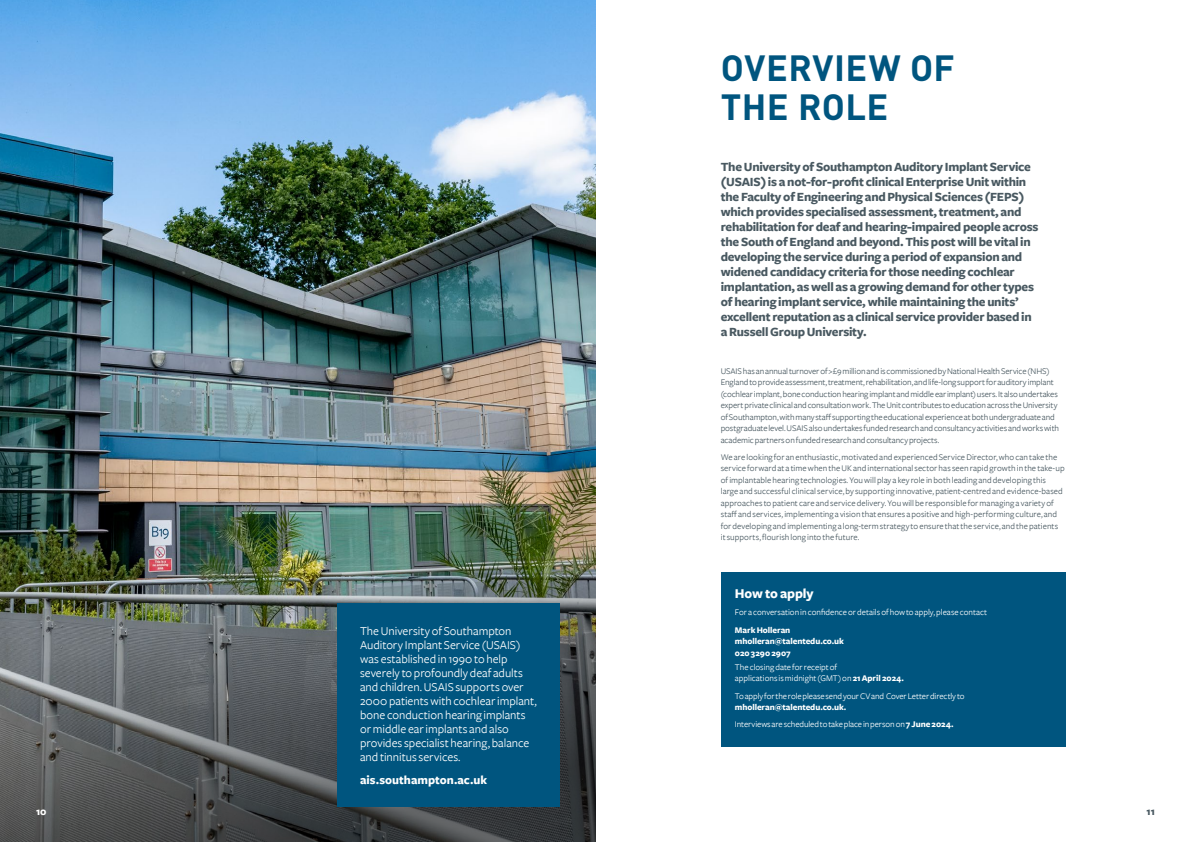
<style>
.page{position:relative;width:1191px;height:842px;background:#fff}
.page>*{position:absolute;margin:0;border:0;box-sizing:border-box;transform-origin:0 0}
._01_Header{font:700 36px/39px "DINOT";letter-spacing:.01em;color:#00557f}
._02_Header{font:700 14px "Freight Sans";letter-spacing:-.01em;color:#fff}
._05_Introduction{font:700 13px/15px "Freight Sans";letter-spacing:-.02em;color:#495961}
.t1{font:12.5px/14px "Freight Sans";color:#fff}
.t2{font:700 12.5px "Freight Sans";color:#fff}
.t3{font:700 11px "Freight Sans";color:#fff}
.t4{font:700 11px "Freight Sans";color:#495961}
.Body_9pt{font:9px/11.5px "Freight Sans";letter-spacing:-.005em;color:#495961}
.Body_9pt-2{font:9px/11.5px "Freight Sans";letter-spacing:-.005em;color:#fff}
.Body_9pt-3{font:700 9px/11.5px "Freight Sans";letter-spacing:-.005em;color:#fff}
.s1{font-weight:700}
</style>
<div class="page">
<img style="left:0;top:0;width:595px;height:574px">
<div style="left:720px;top:573px;width:345px;height:174px;background:#00557f"></div>
<svg style="left:0;top:574px;width:595px;height:268px;background:#595e5d"></svg>
<div style="left:337px;top:603px;width:222px;height:203px;background:#00557f"></div>
<p class="_01_Header" style="left:721px;top:48px;width:235px">OVERVIEW OF<br>THE ROLE</p>
<p class="_05_Introduction" style="left:720px;top:160px;width:319px">The University of Southampton Auditory Implant Service (USAIS) is a not-for-profit clinical Enterprise Unit within the Faculty of Engineering and Physical Sciences (FEPS) which provides specialised assessment, treatment, and rehabilitationfor deaf and hearing-impaired people across the South of England and beyond. This post will be vital in developing the service during a period of expansion and widened candidacy criteria for those needing cochlear implantation, as well as a growing demand for other types of hearing implant service, while maintaining the units’ excellent reputation as a clinical service provider based in aRussell Group University.</p>
<p class="t1" style="left:360px;top:624px;width:178px">The University of Southampton Auditory Implant Service (USAIS) was established in 1990 to help severely to profoundly deaf adults and children. USAIS supports over 2000 patients with cochlear implant, bone conduction hearing implants or middle ear implants and also provides specialist hearing, balance and tinnitus services.</p>
<p class="t2" style="left:360px;top:773px;width:129px">ais.southampton.ac.uk</p>
<p class="Body_9pt" style="left:720px;top:365px;width:340px">USAIS has an annual turnover of &gt;£9 million and is commissioned by National Health Service (NHS)<br>England to provide assessment, treatment, rehabilitation, and life-long support for auditory implant (cochlear implant, bone conduction hearing implant and middle ear implant) users. It also undertakes expert private clinical and consultation work. The Unit contributes to education acrossthe University of Southampton, with many staff supporting the educational experience at both undergraduate and postgraduate level. USAIS also undertakes funded research and consultancy activities and works with academic partners on funded research and consultancy projects.</p>
<p class="Body_9pt" style="left:720px;top:451px;width:345px">We are looking for an enthusiastic, motivated and experienced Service Director, who can take the service forward at a time when the UK and international sector has seen rapid growth in the take-up of implantable hearing technologies. You will play a key role in both leading and developing this large and successful clinical service, by supporting innovative, patient-centred and evidence-based approaches to patient care and service delivery. You will be responsible for managing a variety of staff and services, implementing a vision that ensures a positive and high-performing culture, and for developing and implementing a long-term strategy to ensure that the service, and the patients itsupports, flourish long into the future.</p>
<p class="_02_Header" style="left:735px;top:586px;width:80px">How to apply</p>
<p class="Body_9pt-2" style="left:735px;top:607px;width:254px">For a conversation in confidence or detailsofhowtoapply, please contact</p>
<p class="Body_9pt-3" style="left:735px;top:624px;width:111px">Mark Holleran mholleran@talentedu.co.uk<br>020 3290 2907</p>
<p class="Body_9pt-2" style="left:735px;top:661px;width:171px">The closing date for receipt of<br>applications ismidnight(GMT) on <span class="s1">21 April 2024.</span></p>
<p class="Body_9pt-2" style="left:735px;top:690px;width:231px">To apply for the role please send your CV and Cover Letter directly to <span class="s1">mholleran@talentedu.co.uk.</span></p>
<p class="Body_9pt-2" style="left:735px;top:719px;width:220px">Interviews are scheduled to take place in person on <span class="s1">7 June 2024.</span></p>
<p class="t3" style="left:36px;top:806px;width:12px">10</p>
<p class="t4" style="left:1146px;top:806px;width:10px">11</p>
</div>
